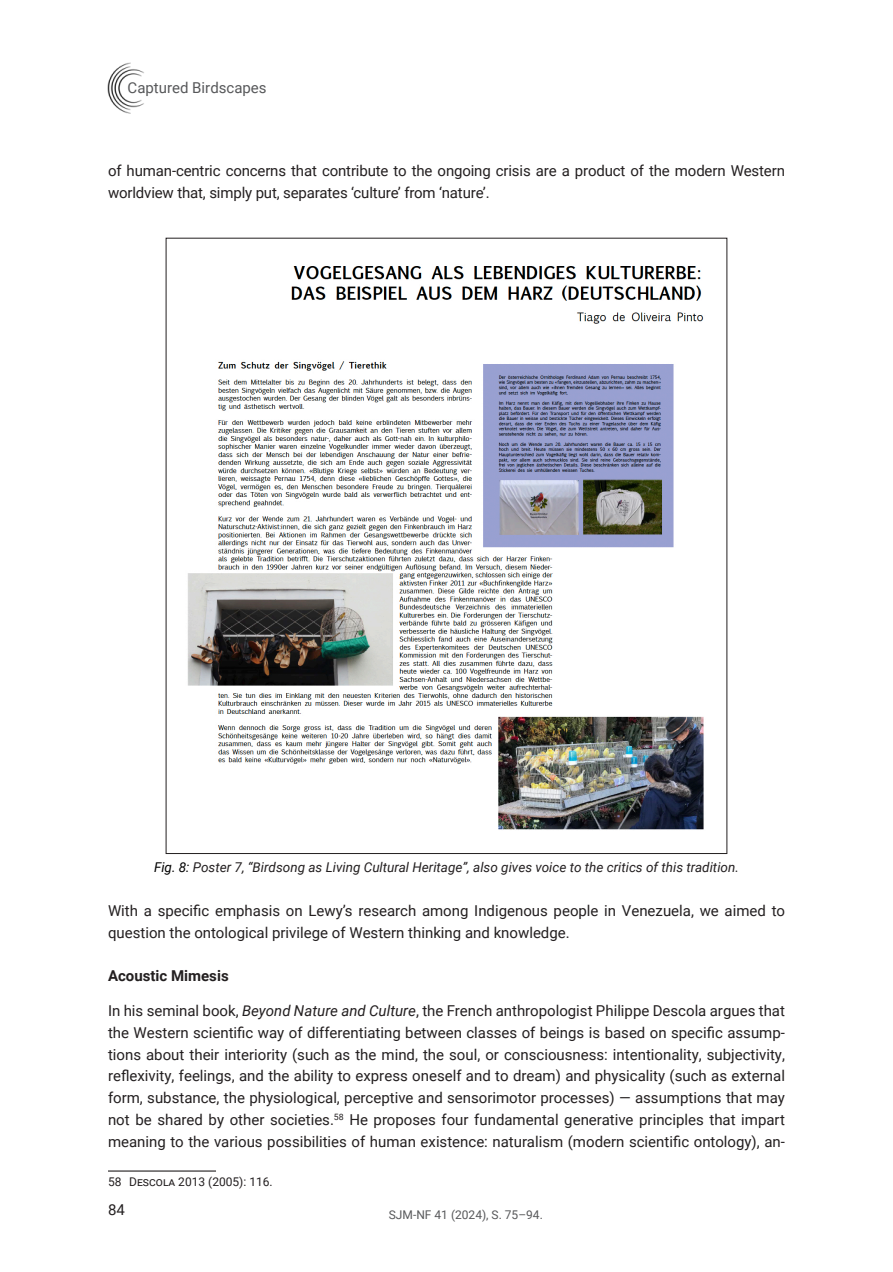
<style>
.page{position:relative;width:893px;height:1272px;background:#fff}
.page>*{position:absolute;margin:0;border:0;box-sizing:border-box;transform-origin:0 0}
.Standard_SJM_ohne_Einzug{font:15px/21.8px "Roboto";color:#231f20}
.Standard_SJM{font:15px/21.8px "Roboto";letter-spacing:-.01em;color:#231f20}
.t1{font:15px "Roboto";color:#57585a}
.Artikel_Zwischentitel_2{font:700 15px "Roboto";color:#231f20}
.Bildlegende{font:italic 13.5px "Roboto";color:#231f20}
.Fussnoten_SJM{font:12px "Roboto";color:#231f20}
.t2{font:12px "Roboto";color:#57585a}
.s1{color:#000}
.s2{font-style:italic}
</style>
<div class="page">
<img style="left:107px;top:62px;width:37px;height:52px">
<hr style="left:108px;top:1170px;width:108px;height:1px;background:#231f20">
<img style="left:187px;top:266px;width:517px;height:564px">
<p class="t1" style="left:128px;top:77px;width:141px">Captured Birdscapes</p>
<p class="Standard_SJM" style="left:108px;top:159px;width:678px">of human-centric concerns that contribute to the ongoing crisis are a product of the modern Western worldview that, simply put, separates ‘culture’ from ‘nature’.</p>
<p class="Bildlegende" style="left:154px;top:858px;width:586px"><span class="s1">Fig. 8:</span> Poster 7, “Birdsong as Living Cultural Heritage”, also gives voice to the critics of this tradition.</p>
<p class="Standard_SJM_ohne_Einzug" style="left:108px;top:899px;width:678px">With a specific emphasis on Lewy’s research among Indigenous people in Venezuela, we aimed to question the ontological privilege of Western thinking and knowledge.</p>
<p class="Artikel_Zwischentitel_2" style="left:108px;top:964px;width:122px">Acoustic Mimesis</p>
<p class="Standard_SJM_ohne_Einzug" style="left:108px;top:999px;width:678px;text-align:justify">In his seminal book, <span class="s2">Beyond Nature and Culture</span>, the French anthropologist Philippe Descola argues that the Western scientific way of differentiating between classes of beings is based on specific assump&shy;tions about their interiority (such as the mind, the soul, or consciousness: intentionality, subjectivity, reflexivity, feelings, and the ability to express oneself and to dream) and physicality (such as external form, substance, the physiological, perceptive and sensorimotor processes) — assumptions that may not be shared by other societies.<sup>58</sup> He proposes four fundamental generative principles that impart meaning to the various possibilities of human existence: naturalism (modern scientific ontology), an-</p>
<p class="Fussnoten_SJM" style="left:108px;top:1173px;width:166px">58 Descola 2013 (2005): 116.</p>
<p class="Standard_SJM_ohne_Einzug" style="left:108px;top:1198px;width:18px">84</p>
<p class="t2" style="left:389px;top:1206px;width:155px">SJM-NF 41 (2024), S. 75–94.</p>
</div>
